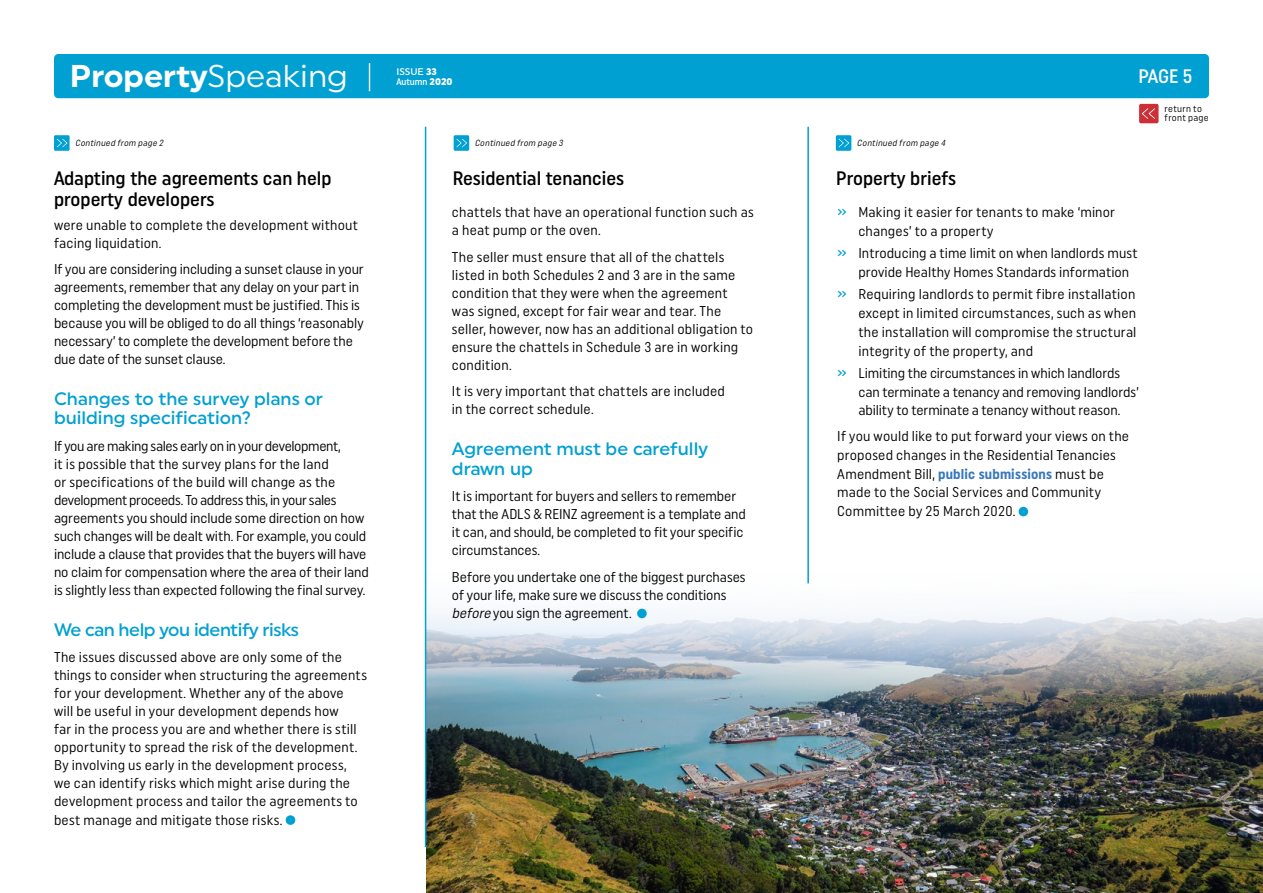
<style>
.page{position:relative;width:1263px;height:893px;background:#fff}
.page>*{position:absolute;margin:0;border:0;box-sizing:border-box;transform-origin:0 0}
.t1{font:700 31.5px "Uniform";color:#fff}
.t2{font:500 19.5px/21px "Uniform Condensed";color:#000}
.t3{font:500 19.5px "Uniform Condensed";color:#fff}
.t4{font:500 18px/19.5px "Uniform";color:#00a0d2}
.t5{font:500 18px "Uniform";letter-spacing:-.025em;color:#00a0d2}
.t6{font:14.25px/18px "Uniform Condensed";letter-spacing:.01em;color:#000}
.t7{font:9.6px/9px "Uniform Condensed";letter-spacing:.03em;color:#000}
.t8{font:500 9.6px "Uniform Condensed";color:#fff}
.t9{font:500 9.6px "Uniform";color:#fff}
.t10{font:italic 8.85px "Uniform Condensed";color:#000}
.s1{font-weight:400}
.s2{font-weight:900}
.s3{font-family:"Uniform";font-weight:900}
.s4{font-style:italic}
.s5{font-weight:500;color:#00a0d2}
.s6{font-weight:700;color:#3777bc}
</style>
<div class="page">
<img style="left:426px;top:704px;width:837px;height:189px">
<svg style="left:424px;top:435px;width:839px;height:269px"></svg>
<div style="left:54px;top:54px;width:1155px;height:44px;background:#00a0d2;border-radius:4px"></div>
<div style="left:1139px;top:104px;width:19px;height:19px;background:#cd2f36;border-radius:2px"></div>
<svg style="left:1142px;top:108px;width:13px;height:11px"></svg>
<svg style="left:369px;top:63px;width:1px;height:28px"></svg>
<div style="left:286px;top:815px;width:9px;height:10px;background:#00a0d2;border-radius:50%"></div>
<div style="left:54px;top:135px;width:16px;height:16px;background:#00a0d2"></div>
<svg style="left:57px;top:139px;width:10px;height:8px"></svg>
<div style="left:454px;top:135px;width:15px;height:16px;background:#00a0d2"></div>
<svg style="left:456px;top:139px;width:11px;height:8px"></svg>
<div style="left:836px;top:135px;width:15px;height:16px;background:#00a0d2"></div>
<svg style="left:839px;top:139px;width:10px;height:8px"></svg>
<hr style="left:425px;top:127px;width:1px;height:720px;background:#00a0d2">
<hr style="left:807px;top:127px;width:2px;height:456px;background:#00a0d2">
<div style="left:637px;top:609px;width:10px;height:9px;background:#00a0d2;border-radius:50%"></div>
<div style="left:1018px;top:507px;width:10px;height:9px;background:#00a0d2;border-radius:50%"></div>
<h1 class="t1" style="left:70px;top:57px;width:280px">Property<span class="s1">Speaking</span></h1>
<p class="t9" style="left:396px;top:65px;width:42px">ISSUE <span class="s2">33</span></p>
<p class="t8" style="left:396px;top:76px;width:58px">Autumn <span class="s3">2020</span></p>
<h2 class="t3" style="left:1138px;top:64px;width:55px">PAGE 5</h2>
<p class="t7" style="left:1164px;top:104px;width:46px">return to front page</p>
<p class="t10" style="left:75px;top:138px;width:92px">Continued from page 2</p>
<p class="t10" style="left:475px;top:138px;width:92px">Continued from page 3</p>
<p class="t10" style="left:857px;top:138px;width:92px">Continued from page 4</p>
<h2 class="t2" style="left:453px;top:167px;width:173px">Residential tenancies</h2>
<h2 class="t2" style="left:836px;top:167px;width:121px">Property briefs</h2>
<p class="t6" style="left:452px;top:203px;width:303px">chattels that have an operational function such as a heat pump or the oven.</p>
<p class="t6" style="left:452px;top:248px;width:303px">The seller must ensure that all of the chattels listed in both Schedules 2 and 3 are in the same condition that they were when the agreement was signed, except for fair wear and tear. The seller, however, now has an additional obligation to ensure the chattels in Schedule 3 are in working condition.</p>
<p class="t6" style="left:452px;top:382px;width:275px">It is very important that chattels are included in the correct schedule.</p>
<p class="t4" style="left:452px;top:439px;width:257px">Agreement must be carefully drawn up</p>
<p class="t6" style="left:452px;top:487px;width:295px">It is important for buyers and sellers to remember that the ADLS &amp; REINZ agreement is a template and it can, and should, be completed to fit your specific circumstances.</p>
<p class="t6" style="left:452px;top:567px;width:295px">Before you undertake one of the biggest purchases of your life, make sure we discuss the conditions <span class="s4">before</span> you sign the agreement.</p>
<h2 class="t2" style="left:54px;top:167px;width:279px">Adapting the agreements can help property developers</h2>
<p class="t6" style="left:858px;top:203px;width:258px;line-height:18.5px;text-indent:-21px"><span class="s5">»</span> Making it easier for tenants to make ‘minor changes’ to a property</p>
<p class="t6" style="left:858px;top:243px;width:281px;line-height:18.9px;text-indent:-21px"><span class="s5">»</span> Introducing a time limit on when landlords must provide Healthy Homes Standards information</p>
<p class="t6" style="left:858px;top:284px;width:280px;line-height:18.9px;text-align:justify;text-indent:-21px"><span class="s5">»</span> Requiring landlords to permit fibre installation except in limited circumstances, such as when the installation will compromise the structural integrity of the property, and</p>
<p class="t6" style="left:858px;top:363px;width:282px;line-height:18.9px;text-indent:-21px"><span class="s5">»</span> Limiting the circumstances in which landlords can terminate a tenancy and removing landlords’ ability to terminate a tenancy without reason.</p>
<p class="t6" style="left:837px;top:426px;width:293px;line-height:18.9px">If you would like to put forward your views on the proposed changes in the Residential Tenancies Amendment Bill, <span class="s6">public submissions</span> must be made to the Social Services and Community Committee by 25 March 2020.</p>
<p class="t6" style="left:54px;top:215px;width:306px">were unable to complete the development without facing liquidation.</p>
<p class="t6" style="left:54px;top:260px;width:311px">If you are considering including a sunset clause in your agreements, remember that any delay on your part in completing the development must be justified. This is because you will be obliged to do all things ‘reasonably necessary’ to complete the development before the due date of the sunset clause.</p>
<p class="t4" style="left:54px;top:389px;width:271px">Changes to the survey plans or building specification?</p>
<p class="t6" style="left:54px;top:437px;width:316px">If you are making sales early on in your development,<br>it is possible that the survey plans for the land<br>or specifications of the build will change as the development proceeds. To address this, in your sales agreements you should include some direction on how such changes will be dealt with. For example, you could include a clause that provides that the buyers will have no claim for compensation where the area of their land is slightly less than expected following the final survey.</p>
<p class="t5" style="left:54px;top:619px;width:247px">We can help you identify risks</p>
<p class="t6" style="left:54px;top:648px;width:314px">The issues discussed above are only some of the things to consider when structuring the agreements for your development. Whether any of the above<br>will be useful in your development depends how<br>far in the process you are and whether there is still opportunity to spread the risk of the development.<br>By involving us early in the development process,<br>we can identify risks which might arise during the development process and tailor the agreements to best manage and mitigate those risks.</p>
</div>
